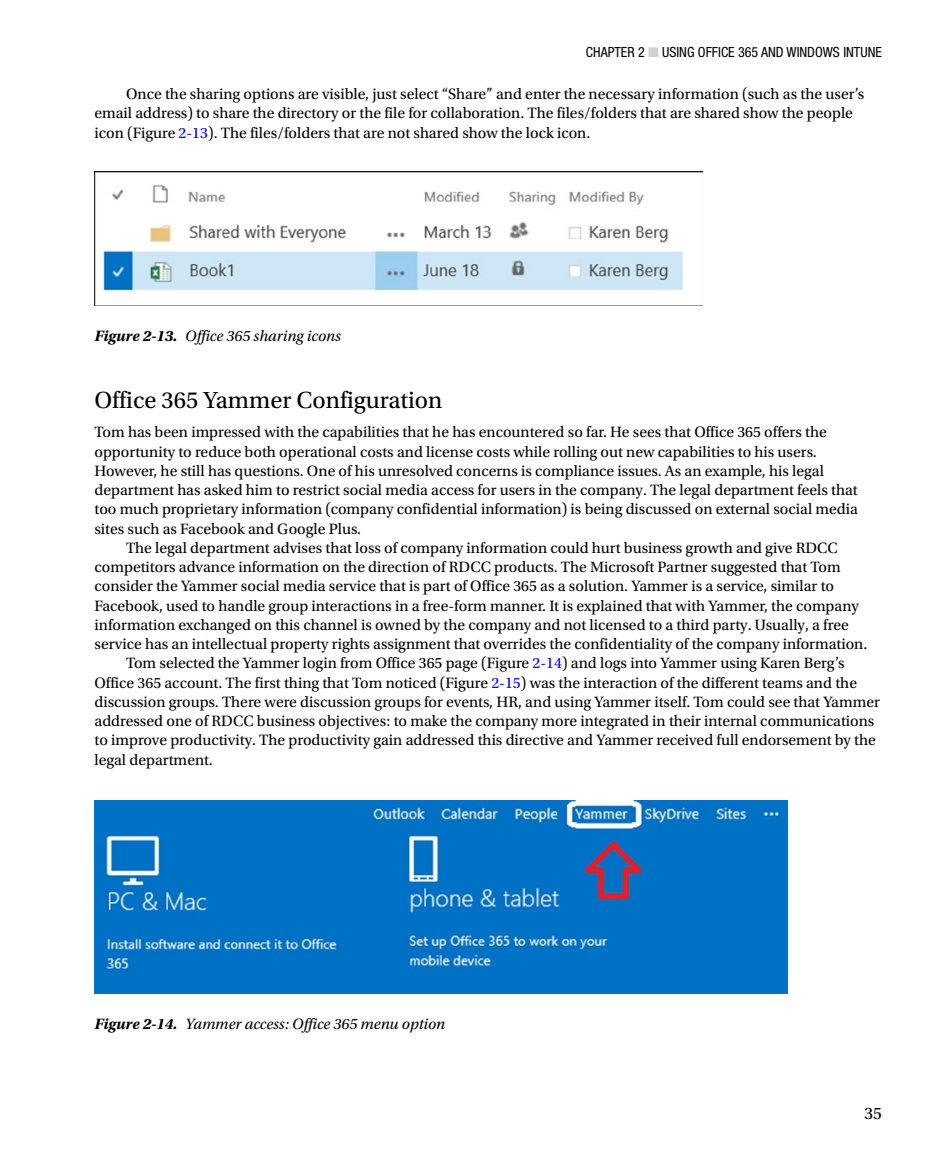
<style>
.page{position:relative;width:945px;height:1166px;background:#fff}
.page>*{position:absolute;margin:0;border:0;box-sizing:border-box;transform-origin:0 0}
.t1{font:24.5px "Utopia Std";color:#000}
.t2{font:17.5px "Utopia Std";color:#000}
.t3{font:15.75px/19.2px "Utopia Std";color:#000}
.t4{font:italic 15.75px "Utopia Std";color:#000}
.t5{font:condensed 14px "Helvetica Neue";color:#000}
.s1{color:#cfd0d0}
.s2{color:#0000fa}
.s3{font-weight:700}
</style>
<div class="page">
<img style="left:94px;top:171px;width:609px;height:135px">
<img style="left:94px;top:800px;width:694px;height:193px">
<p class="t5" style="left:586px;top:44px;width:298px">CHAPTER 2 <span class="s1">■</span> USING OFFICE 365 AND WINDOWS INTUNE</p>
<p class="t3" style="left:94px;top:85px;width:771px;text-indent:32px">Once the sharing options are visible, just select “Share” and enter the necessary information (such as the user’s email address) to share the directory or the file for collaboration. The files/folders that are shared show the people icon (Figure <span class="s2">2-13</span>). The files/folders that are not shared show the lock icon.</p>
<p class="t4" style="left:94px;top:327px;width:248px"><span class="s3">Figure 2-13.</span> Office 365 sharing icons</p>
<h1 class="t1" style="left:94px;top:386px;width:350px">Office 365 Yammer Configuration</h1>
<p class="t3" style="left:94px;top:423px;width:765px">Tom has been impressed with the capabilities that he has encountered so far. He sees that Office 365 offers the opportunity to reduce both operational costs and license costs while rolling out new capabilities to his users.<br>However, he still has questions. One of his unresolved concerns is compliance issues. As an example, his legal department has asked him to restrict social media access for users in the company. The legal department feels that too much proprietary information (company confidential information) is being discussed on external social media sites such as Facebook and Google Plus.</p>
<p class="t3" style="left:126px;top:538px;width:713px">The legal department advises that loss of company information could hurt business growth and give RDCC</p>
<p class="t3" style="left:94px;top:557px;width:748px">competitors advance information on the direction of RDCC products. The Microsoft Partner suggested that Tom</p>
<p class="t3" style="left:94px;top:577px;width:741px">consider the Yammer social media service that is part of Office 365 as a solution. Yammer is a service, similar to</p>
<p class="t3" style="left:94px;top:596px;width:766px">Facebook, used to handle group interactions in a free-form manner. It is explained that with Yammer, the company</p>
<p class="t3" style="left:94px;top:615px;width:756px">information exchanged on this channel is owned by the company and not licensed to a third party. Usually, a free</p>
<p class="t3" style="left:94px;top:634px;width:774px">service has an intellectual property rights assignment that overrides the confidentiality of the company information.</p>
<p class="t3" style="left:126px;top:654px;width:720px">Tom selected the Yammer login from Office 365 page (Figure <span class="s2">2-14</span>) and logs into Yammer using Karen Berg’s</p>
<p class="t3" style="left:94px;top:673px;width:764px">Office 365 account. The first thing that Tom noticed (Figure <span class="s2">2-15</span>) was the interaction of the different teams and the</p>
<p class="t3" style="left:94px;top:692px;width:787px">discussion groups. There were discussion groups for events, HR, and using Yammer itself. Tom could see that Yammer</p>
<p class="t3" style="left:94px;top:711px;width:781px">addressed one of RDCC business objectives: to make the company more integrated in their internal communications</p>
<p class="t3" style="left:94px;top:731px;width:783px">to improve productivity. The productivity gain addressed this directive and Yammer received full endorsement by the</p>
<p class="t3" style="left:94px;top:750px;width:120px">legal department.</p>
<p class="t4" style="left:94px;top:1015px;width:352px"><span class="s3">Figure 2-14.</span> Yammer access: Office 365 menu option</p>
<p class="t2" style="left:864px;top:1103px;width:19px">35</p>
</div>
